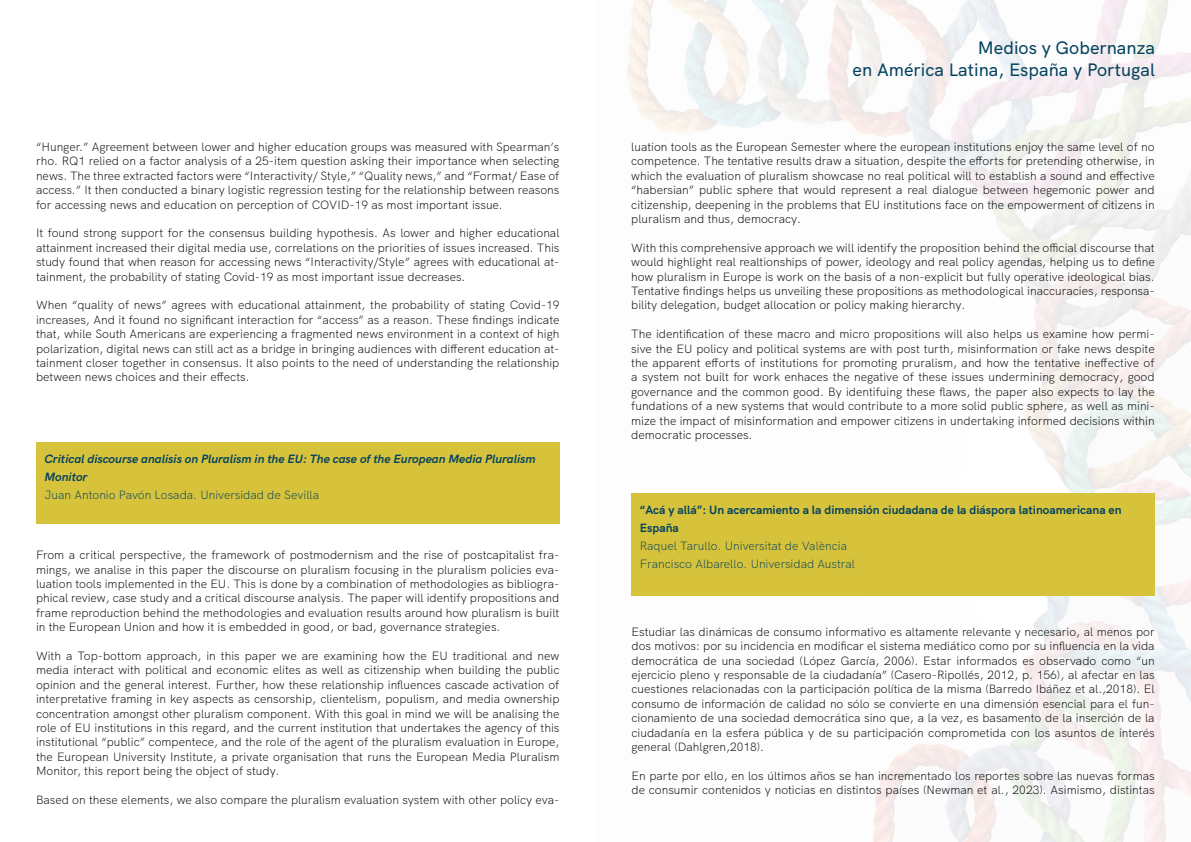
<style>
.page{position:relative;width:1191px;height:842px;background:#fff}
.page>*{position:absolute;margin:0;border:0;box-sizing:border-box;transform-origin:0 0}
.t1{font:500 18px/21.6px "HK Grotesk";color:#05445e;text-align:right}
.t2{font:300 12px/14.4px "HK Grotesk";color:#000;text-align:justify}
.t3{font:300 12px/18px "HK Grotesk";color:#05445e}
.t4{font:italic 700 12px/18px "HK Grotesk";color:#05445e}
.t5{font:700 12px/18px "HK Grotesk";color:#05445e}
</style>
<div class="page">
<img style="left:627px;top:0;width:564px;height:842px">
<div style="left:36px;top:442px;width:523px;height:82px;background:#d7c23b"></div>
<div style="left:631px;top:493px;width:523px;height:102px;background:#d7c23b"></div>
<p class="t2" style="left:36px;top:138px;width:525px">“Hunger.” Agreement between lower and higher education groups was measured with Spearman’s rho. RQ1 relied on a factor analysis of a 25-item question asking their importance when selecting news. The three extracted factors were “Interactivity/ Style,” “Quality news,” and “Format/ Ease of access.” It then conducted a binary logistic regression testing for the relationship between reasons for accessing news and education on perception of COVID-19 as most important issue.</p>
<p class="t2" style="left:36px;top:225px;width:525px">It found strong support for the consensus building hypothesis. As lower and higher educational attainment increased their digital media use, correlations on the priorities of issues increased. This study found that when reason for accessing news “Interactivity/Style” agrees with educational at&shy;tainment, the probability of stating Covid-19 as most important issue decreases.</p>
<p class="t2" style="left:36px;top:297px;width:525px">When “quality of news” agrees with educational attainment, the probability of stating Covid-19 increases, And it found no significant interaction for “access” as a reason. These findings indicate that, while South Americans are experiencing a fragmented news environment in a context of high polarization, digital news can still act as a bridge in bringing audiences with different education at&shy;tainment closer together in consensus. It also points to the need of understanding the relationship between news choices and their effects.</p>
<p class="t4" style="left:45px;top:449px;width:493px">Critical discourse analisis on Pluralism in the EU: The case of the European Media Pluralism<br>Monitor</p>
<p class="t3" style="left:45px;top:485px;width:276px">Juan Antonio Pavón Losada. Universidad de Sevilla</p>
<p class="t2" style="left:36px;top:547px;width:525px">From a critical perspective, the framework of postmodernism and the rise of postcapitalist fra&shy;mings, we analise in this paper the discourse on pluralism focusing in the pluralism policies eva&shy;luation tools implemented in the EU. This is done by a combination of methodologies as bibliogra&shy;phical review, case study and a critical discourse analysis. The paper will identify propositions and frame reproduction behind the methodologies and evaluation results around how pluralism is built in the European Union and how it is embedded in good, or bad, governance strategies.</p>
<p class="t2" style="left:36px;top:647px;width:525px">With a Top-bottom approach, in this paper we are examining how the EU traditional and new media interact with political and economic elites as well as citizenship when building the public opinion and the general interest. Further, how these relationship influences cascade activation of interpretative framing in key aspects as censorship, clientelism, populism, and media ownership concentration amongst other pluralism component. With this goal in mind we will be analising the role of EU institutions in this regard, and the current institution that undertakes the agency of this institutional “public” compentece, and the role of the agent of the pluralism evaluation in Europe, the European University Institute, a private organisation that runs the European Media Pluralism Monitor, this report being the object of study.</p>
<p class="t2" style="left:36px;top:791px;width:525px">Based on these elements, we also compare the pluralism evaluation system with other policy eva-</p>
<h1 class="t1" style="left:852px;top:35px;width:304px">Medios y Gobernanza<br>en América Latina, España y Portugal</h1>
<p class="t2" style="left:631px;top:138px;width:525px">luation tools as the European Semester where the european institutions enjoy the same level of no competence. The tentative results draw a situation, despite the efforts for pretending otherwise, in which the evaluation of pluralism showcase no real political will to establish a sound and effective “habersian” public sphere that would represent a real dialogue between hegemonic power and citizenship, deepening in the problems that EU institutions face on the empowerment of citizens in pluralism and thus, democracy.</p>
<p class="t2" style="left:631px;top:239px;width:525px">With this comprehensive approach we will identify the proposition behind the official discourse that would highlight real realtionships of power, ideology and real policy agendas, helping us to define how pluralism in Europe is work on the basis of a non-explicit but fully operative ideological bias.<br>Tentative findings helps us unveiling these propositions as methodological inaccuracies, responsa&shy;bility delegation, budget allocation or policy making hierarchy.</p>
<p class="t2" style="left:631px;top:326px;width:525px">The identification of these macro and micro propositions will also helps us examine how permi&shy;sive the EU policy and political systems are with post turth, misinformation or fake news despite the apparent efforts of institutions for promoting pruralism, and how the tentative ineffective of a system not built for work enhaces the negative of these issues undermining democracy, good governance and the common good. By identifuing these flaws, the paper also expects to lay the fundations of a new systems that would contribute to a more solid public sphere, as well as mini&shy;mize the impact of misinformation and empower citizens in undertaking informed decisions within democratic processes.</p>
<p class="t5" style="left:640px;top:500px;width:483px">“Acá y allá”: Un acercamiento a la dimensión ciudadana de la diáspora latinoamericana en<br>España</p>
<p class="t3" style="left:640px;top:536px;width:217px">Raquel Tarullo. Universitat de València<br>Francisco Albarello. Universidad Austral</p>
<p class="t2" style="left:631px;top:623px;width:525px">Estudiar las dinámicas de consumo informativo es altamente relevante y necesario, al menos por dos motivos: por su incidencia en modificar el sistema mediático como por su influencia en la vida democrática de una sociedad (López García, 2006). Estar informados es observado como “un ejercicio pleno y responsable de la ciudadanía” (Casero-Ripollés, 2012, p. 156), al afectar en las cuestiones relacionadas con la participación política de la misma (Barredo Ibáñez et al.,2018). El consumo de información de calidad no sólo se convierte en una dimensión esencial para el fun&shy;cionamiento de una sociedad democrática sino que, a la vez, es basamento de la inserción de la ciudadanía en la esfera pública y de su participación comprometida con los asuntos de interés general (Dahlgren,2018).</p>
<p class="t2" style="left:631px;top:767px;width:525px">En parte por ello, en los últimos años se han incrementado los reportes sobre las nuevas formas de consumir contenidos y noticias en distintos países (Newman et al., 2023). Asimismo, distintas</p>
</div>
